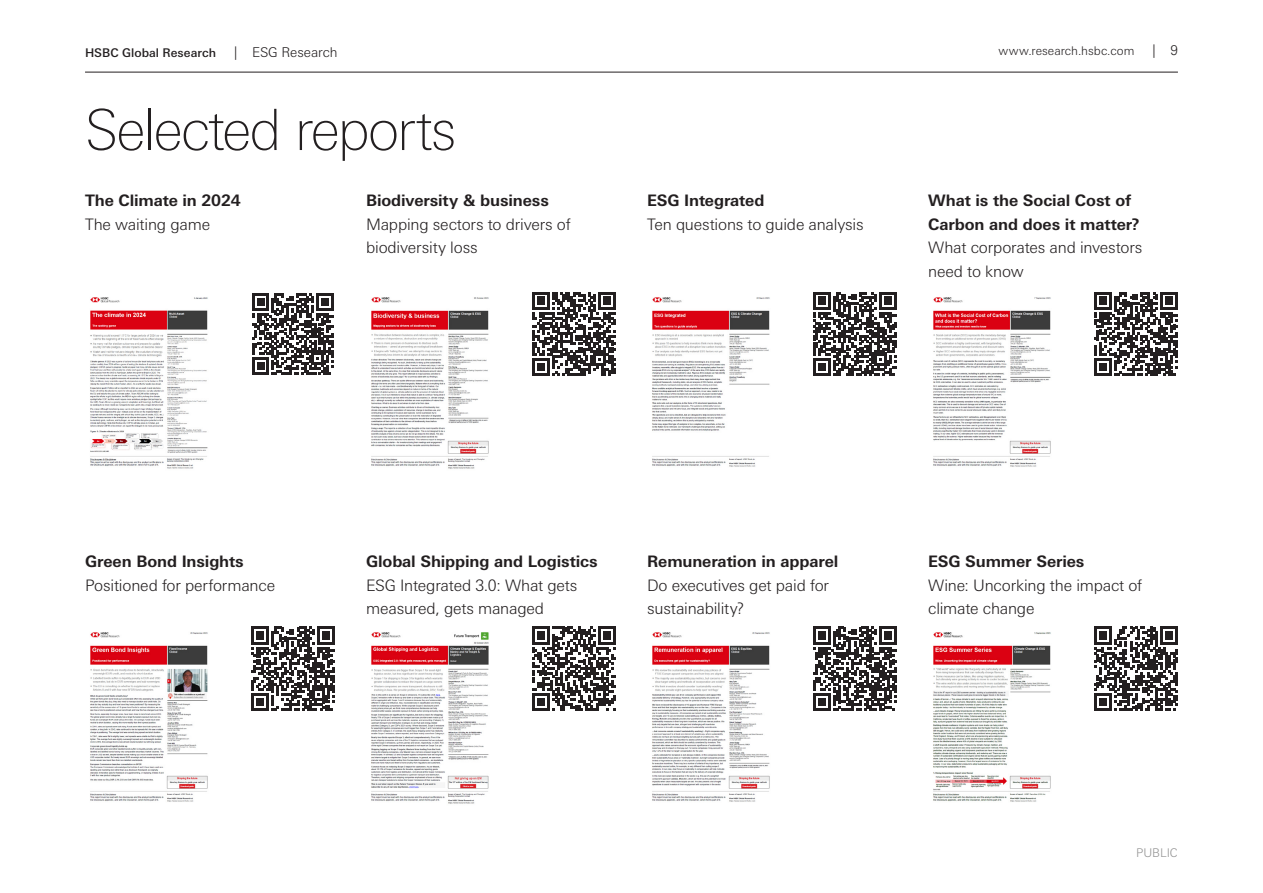
<style>
.page{position:relative;width:1263px;height:893px;background:#fff}
.page>*{position:absolute;margin:0;border:0;box-sizing:border-box;transform-origin:0 0}
.Level_2_large_header{font:100 57px "Univers Nextfor HSBC";letter-spacing:-.035em;color:#231f20}
.Sub_head_light_8pt{font:300 15.9px/23.7px "Univers Nextfor HSBC";letter-spacing:-.01em;color:#231f20}
.Sub_head_bold_8pt{font:700 15.9px/23.7px "Univers Nextfor HSBC";letter-spacing:-.01em;color:#231f20}
.t1{font:300 13.5px "Univers Nextfor HSBC";letter-spacing:-.005em;color:#231f20}
.t2{font:300 12px "Univers Nextfor HSBC";letter-spacing:.005em;color:#231f20}
.t3{font:500 12px "Univers Nextfor HSBC";letter-spacing:.005em;color:#231f20}
.t4{font:300 12px "Univers Nextfor HSBC";letter-spacing:-.005em;color:#949494}
</style>
<div class="page">
<hr style="left:85px;top:72px;width:1093px;height:1px;background:#231f20">
<img style="left:90px;top:297px;width:118px;height:172px">
<svg style="left:252px;top:293px;width:82px;height:82px"></svg>
<img style="left:90px;top:632px;width:118px;height:170px">
<svg style="left:251px;top:627px;width:84px;height:84px"></svg>
<img style="left:933px;top:297px;width:118px;height:170px">
<svg style="left:1094px;top:292px;width:84px;height:84px"></svg>
<img style="left:933px;top:632px;width:118px;height:170px">
<svg style="left:1094px;top:627px;width:84px;height:84px"></svg>
<img style="left:371px;top:297px;width:118px;height:172px">
<svg style="left:532px;top:292px;width:84px;height:84px"></svg>
<img style="left:371px;top:632px;width:118px;height:172px">
<svg style="left:532px;top:627px;width:84px;height:84px"></svg>
<img style="left:652px;top:297px;width:118px;height:170px">
<svg style="left:813px;top:292px;width:84px;height:84px"></svg>
<img style="left:652px;top:632px;width:118px;height:170px">
<svg style="left:813px;top:627px;width:84px;height:84px"></svg>
<p class="t3" style="left:85px;top:44px;width:133px">HSBC Global Research</p>
<p class="t1" style="left:234px;top:42px;width:105px">| ESG Research</p>
<p class="t2" style="left:998px;top:42px;width:137px">www.research.hsbc.com</p>
<p class="t1" style="left:1152px;top:40px;width:27px">| 9</p>
<p class="Level_2_large_header" style="left:85px;top:90px;width:373px">Selected reports</p>
<p class="Sub_head_bold_8pt" style="left:85px;top:187px;width:157px">The Climate in 2024</p>
<p class="Sub_head_light_8pt" style="left:85px;top:211px;width:127px">The waiting game</p>
<p class="Sub_head_bold_8pt" style="left:366px;top:187px;width:184px">Biodiversity &amp; business</p>
<p class="Sub_head_light_8pt" style="left:366px;top:211px;width:206px">Mapping sectors to drivers of biodiversity loss</p>
<p class="Sub_head_bold_8pt" style="left:647px;top:187px;width:119px">ESG Integrated</p>
<p class="Sub_head_light_8pt" style="left:647px;top:211px;width:218px">Ten questions to guide analysis</p>
<p class="Sub_head_bold_8pt" style="left:928px;top:187px;width:213px">What is the Social Cost of<br>Carbon and does it matter?</p>
<p class="Sub_head_light_8pt" style="left:928px;top:235px;width:216px">What corporates and investors need to know</p>
<p class="Sub_head_bold_8pt" style="left:85px;top:548px;width:160px">Green Bond Insights</p>
<p class="Sub_head_light_8pt" style="left:85px;top:572px;width:192px">Positioned for performance</p>
<p class="Sub_head_bold_8pt" style="left:366px;top:548px;width:233px">Global Shipping and Logistics</p>
<p class="Sub_head_light_8pt" style="left:366px;top:572px;width:213px">ESG Integrated 3.0: What gets measured, gets managed</p>
<p class="Sub_head_bold_8pt" style="left:647px;top:548px;width:193px">Remuneration in apparel</p>
<p class="Sub_head_light_8pt" style="left:647px;top:572px;width:183px">Do executives get paid for sustainability?</p>
<p class="Sub_head_bold_8pt" style="left:928px;top:548px;width:158px">ESG Summer Series</p>
<p class="Sub_head_light_8pt" style="left:928px;top:572px;width:216px">Wine: Uncorking the impact of climate change</p>
<p class="t4" style="left:1136px;top:844px;width:43px">PUBLIC</p>
</div>
